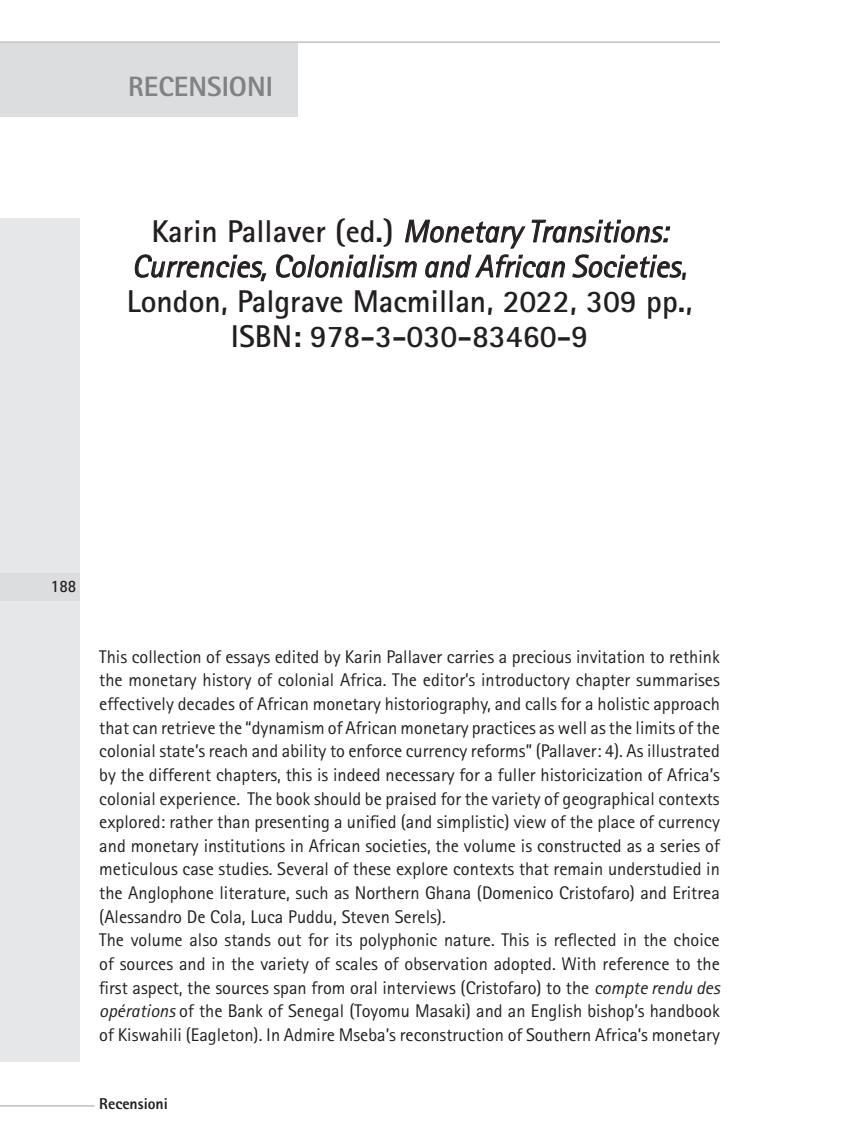
<style>
.page{position:relative;width:844px;height:1141px;background:#fff}
.page>*{position:absolute;margin:0;border:0;box-sizing:border-box;transform-origin:0 0}
.t1{font:700 31.5px/35px "Rotis Sans Serif";color:#231f20;text-align:center}
.t2{font:800 28px "Rotis Sans Serif";color:#808285}
.t3{font:18.38px/23.6px "Rotis Sans Serif";color:#231f20}
.t4{font:700 17.5px "Rotis Sans Serif";color:#231f20;scale:.9 1}
.t5{font:800 15.75px "Rotis Sans Serif";color:#231f20}
.s1{font-weight:400;font-style:italic}
.s2{font-style:italic}
</style>
<div class="page">
<div style="left:0;top:218px;width:79px;height:844px;background:#e6e7e9"></div>
<div style="left:0;top:573px;width:79px;height:27px;background:#dcdddf"></div>
<hr style="left:0;top:1105px;width:94px;height:2px;background:#c7c8ca">
<div style="left:0;top:42px;width:298px;height:75px;background:#dcdddf"></div>
<hr style="left:0;top:41px;width:719px;height:2px;background:#c7c8ca">
<h2 class="t2" style="left:128px;top:69px;width:146px">RECENSIONI</h2>
<h1 class="t1" style="left:127px;top:213px;width:567px">Karin Pallaver (ed.) <span class="s1">Monetary Transitions:<br>Currencies, Colonialism and African Societies</span>, London, Palgrave Macmillan, 2022, 309 pp., ISBN: 978-3-030-83460-9</h1>
<p class="t4" style="left:51px;top:575px;width:30px">188</p>
<p class="t3" style="left:99px;top:645px;width:622px">This collection of essays edited by Karin Pallaver carries a precious invitation to rethink the monetary history of colonial Africa. The editor’s introductory chapter summarises effectively decades of African monetary historiography, and calls for a holistic approach that can retrieve the “dynamism of African monetary practices as well as the limits of the colonial state’s reach and ability to enforce currency reforms” (Pallaver: 4). As illustrated by the different chapters, this is indeed necessary for a fuller historicization of Africa’s colonial experience. The book should be praised for the variety of geographical contexts explored: rather than presenting a unified (and simplistic) view of the place of currency and monetary institutions in African societies, the volume is constructed as a series of meticulous case studies. Several of these explore contexts that remain understudied in the Anglophone literature, such as Northern Ghana (Domenico Cristofaro) and Eritrea (Alessandro De Cola, Luca Puddu, Steven Serels).<br>The volume also stands out for its polyphonic nature. This is reflected in the choice of sources and in the variety of scales of observation adopted. With reference to the first aspect, the sources span from oral interviews (Cristofaro) to the <span class="s2">compte rendu des opérations</span> of the Bank of Senegal (Toyomu Masaki) and an English bishop’s handbook of Kiswahili (Eagleton). In Admire Mseba’s reconstruction of Southern Africa’s monetary</p>
<p class="t5" style="left:99px;top:1093px;width:70px">Recensioni</p>
</div>
